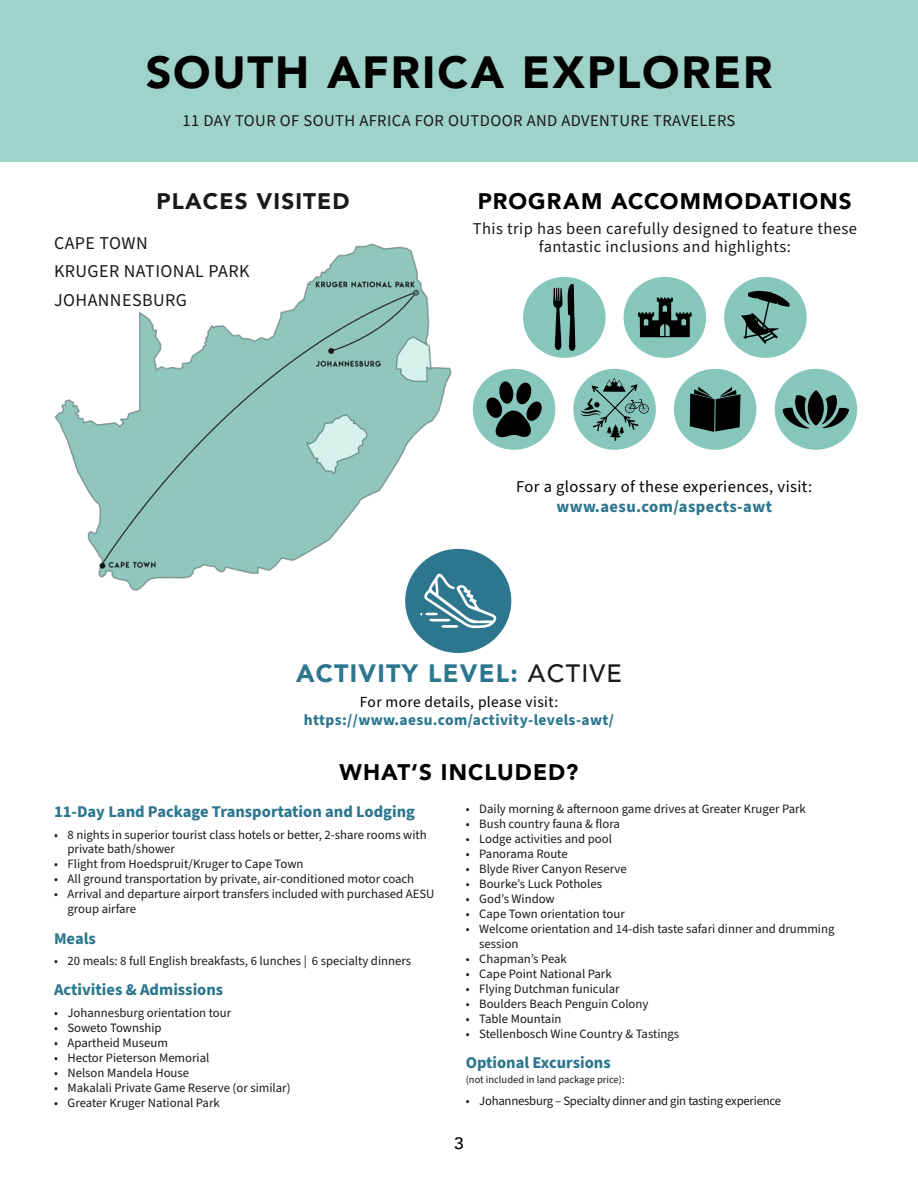
<style>
.page{position:relative;width:918px;height:1188px;background:#fff}
.page>*{position:absolute;margin:0;border:0;box-sizing:border-box;transform-origin:0 0}
.t1{font:900 45px "Avenir";letter-spacing:.04em;color:#000}
.t2{font:900 25.05px "Avenir";letter-spacing:.05em;color:#2c768e}
.t3{font:900 22.5px "Avenir";letter-spacing:.05em;color:#000}
.t4{font:900 22.5px "Avenir";letter-spacing:.05em;color:#19191a}
.t5{font:18px/28.3px "Source Sans Pro";letter-spacing:.025em;color:#19191a}
.t6{font:16.5px/18px "Source Sans Pro";letter-spacing:.025em;color:#19191a;text-align:center}
.t7{font:700 16.5px "Source Sans Pro";color:#2c768e}
.t8{font:16.5px "Source Sans Pro";letter-spacing:.025em;color:#000}
.t9{font:700 16.5px "Source Sans Pro";letter-spacing:.025em;color:#2c768e}
.t10{font:500 16.5px "Avenir";color:#000101;scale:1.1 1}
.t11{font:700 15.45px "Source Sans Pro";letter-spacing:.025em;color:#2c768e}
.t12{font:15.45px "Source Sans Pro";letter-spacing:.025em;color:#000}
.t13{font:12.75px/15px "Source Sans Pro";color:#19191a}
.t14{font:12.75px "Source Sans Pro";letter-spacing:-.02em;color:#19191a}
.t15{font:10.5px "Source Sans Pro";color:#19191a}
.s1{font-weight:500;color:#1a1a1a}
</style>
<div class="page">
<img style="left:54px;top:244px;width:398px;height:347px">
<div style="left:0;top:0;width:918px;height:162px;background:#9fd2c9"></div>
<div style="left:473px;top:369px;width:82px;height:81px;background:#87c6bb;border-radius:50%"></div>
<svg style="left:486px;top:381px;width:56px;height:56px"></svg>
<div style="left:523px;top:277px;width:83px;height:81px;background:#87c6bb;border-radius:50%"></div>
<svg style="left:553px;top:284px;width:22px;height:67px"></svg>
<div style="left:573px;top:369px;width:83px;height:81px;background:#87c6bb;border-radius:50%"></div>
<svg style="left:580px;top:378px;width:69px;height:63px"></svg>
<div style="left:724px;top:277px;width:83px;height:81px;background:#87c6bb;border-radius:50%"></div>
<svg style="left:741px;top:291px;width:49px;height:53px"></svg>
<div style="left:674px;top:369px;width:82px;height:81px;background:#87c6bb;border-radius:50%"></div>
<svg style="left:690px;top:387px;width:50px;height:45px"></svg>
<div style="left:624px;top:277px;width:82px;height:81px;background:#87c6bb;border-radius:50%"></div>
<svg style="left:638px;top:297px;width:54px;height:40px"></svg>
<div style="left:775px;top:369px;width:82px;height:81px;background:#87c6bb;border-radius:50%"></div>
<svg style="left:783px;top:390px;width:66px;height:38px"></svg>
<div style="left:405px;top:549px;width:106px;height:104px;background:#2c768e;border-radius:50%"></div>
<svg style="left:420px;top:573px;width:77px;height:56px"></svg>
<h1 class="t1" style="left:146px;top:34px;width:628px">SOUTH AFRICA EXPLORER</h1>
<p class="t6" style="left:183px;top:112px;width:554px">11 DAY TOUR OF SOUTH AFRICA FOR OUTDOOR AND ADVENTURE TRAVELERS</p>
<h3 class="t4" style="left:157px;top:182px;width:194px">PLACES VISITED</h3>
<h3 class="t3" style="left:478px;top:182px;width:375px">PROGRAM ACCOMMODATIONS</h3>
<p class="t6" style="left:473px;top:220px;width:385px">This trip has been carefully designed to feature these fantastic inclusions and highlights:</p>
<h3 class="t5" style="left:54px;top:229px;width:197px">CAPE TOWN<br>KRUGER NATIONAL PARK<br>JOHANNESBURG</h3>
<p class="t8" style="left:516px;top:475px;width:298px">For a glossary of these experiences, visit:</p>
<p class="t9" style="left:556px;top:495px;width:217px">www.aesu.com/aspects-awt</p>
<h2 class="t2" style="left:296px;top:652px;width:327px">ACTIVITY LEVEL: <span class="s1">ACTIVE</span></h2>
<p class="t12" style="left:360px;top:691px;width:200px">For more details, please visit:</p>
<p class="t11" style="left:304px;top:710px;width:312px">https://www.aesu.com/activity-levels-awt/</p>
<h3 class="t3" style="left:340px;top:753px;width:240px">WHAT‘S INCLUDED?</h3>
<p class="t7" style="left:54px;top:800px;width:363px">11-Day Land Package Transportation and Lodging</p>
<p class="t13" style="left:68px;top:827px;width:361px;text-indent:-14px">• 8 nights in superior tourist class hotels or better, 2-share rooms with private bath/shower</p>
<p class="t13" style="left:54px;top:857px;width:251px">• Flight from Hoedspruit/Kruger to Cape Town</p>
<p class="t13" style="left:54px;top:872px;width:362px">• All ground transportation by private, air-conditioned motor coach</p>
<p class="t13" style="left:68px;top:887px;width:368px;text-indent:-14px">• Arrival and departure airport transfers included with purchased AESU group airfare</p>
<p class="t7" style="left:54px;top:927px;width:43px">Meals</p>
<p class="t13" style="left:54px;top:954px;width:359px">• 20 meals: 8 full English breakfasts, 6 lunches | 6 specialty dinners</p>
<p class="t7" style="left:54px;top:979px;width:171px">Activities &amp; Admissions</p>
<p class="t13" style="left:54px;top:1006px;width:179px">• Johannesburg orientation tour</p>
<p class="t13" style="left:54px;top:1021px;width:109px">• Soweto Township</p>
<p class="t13" style="left:54px;top:1036px;width:115px">• Apartheid Museum</p>
<p class="t13" style="left:54px;top:1051px;width:157px">• Hector Pieterson Memorial</p>
<p class="t13" style="left:54px;top:1066px;width:137px">• Nelson Mandela House</p>
<p class="t13" style="left:54px;top:1081px;width:238px">• Makalali Private Game Reserve (or similar)</p>
<p class="t13" style="left:54px;top:1096px;width:167px">• Greater Kruger National Park</p>
<p class="t13" style="left:466px;top:802px;width:342px">• Daily morning &amp; afternoon game drives at Greater Kruger Park</p>
<p class="t13" style="left:466px;top:817px;width:156px">• Bush country fauna &amp; flora</p>
<p class="t13" style="left:466px;top:832px;width:148px">• Lodge activities and pool</p>
<p class="t13" style="left:466px;top:847px;width:104px">• Panorama Route</p>
<p class="t13" style="left:466px;top:862px;width:162px">• Blyde River Canyon Reserve</p>
<p class="t13" style="left:466px;top:877px;width:138px">• Bourke’s Luck Potholes</p>
<p class="t13" style="left:466px;top:892px;width:91px">• God’s Window</p>
<p class="t13" style="left:466px;top:907px;width:161px">• Cape Town orientation tour</p>
<p class="t13" style="left:479px;top:921px;width:357px;text-indent:-14px">• Welcome orientation and 14-dish taste safari dinner and drumming session</p>
<p class="t13" style="left:466px;top:951px;width:103px">• Chapman’s Peak</p>
<p class="t13" style="left:466px;top:966px;width:147px">• Cape Point National Park</p>
<p class="t13" style="left:466px;top:981px;width:155px">• Flying Dutchman funicular</p>
<p class="t13" style="left:466px;top:996px;width:184px">• Boulders Beach Penguin Colony</p>
<p class="t13" style="left:466px;top:1011px;width:97px">• Table Mountain</p>
<p class="t13" style="left:466px;top:1026px;width:215px">• Stellenbosch Wine Country &amp; Tastings</p>
<p class="t7" style="left:466px;top:1051px;width:147px">Optional Excursions</p>
<p class="t15" style="left:466px;top:1072px;width:160px">(not included in land package price):</p>
<p class="t14" style="left:466px;top:1092px;width:317px">• Johannesburg – Specialty dinner and gin tasting experience</p>
<p class="t10" style="left:454px;top:1129px;width:11px">3</p>
</div>
